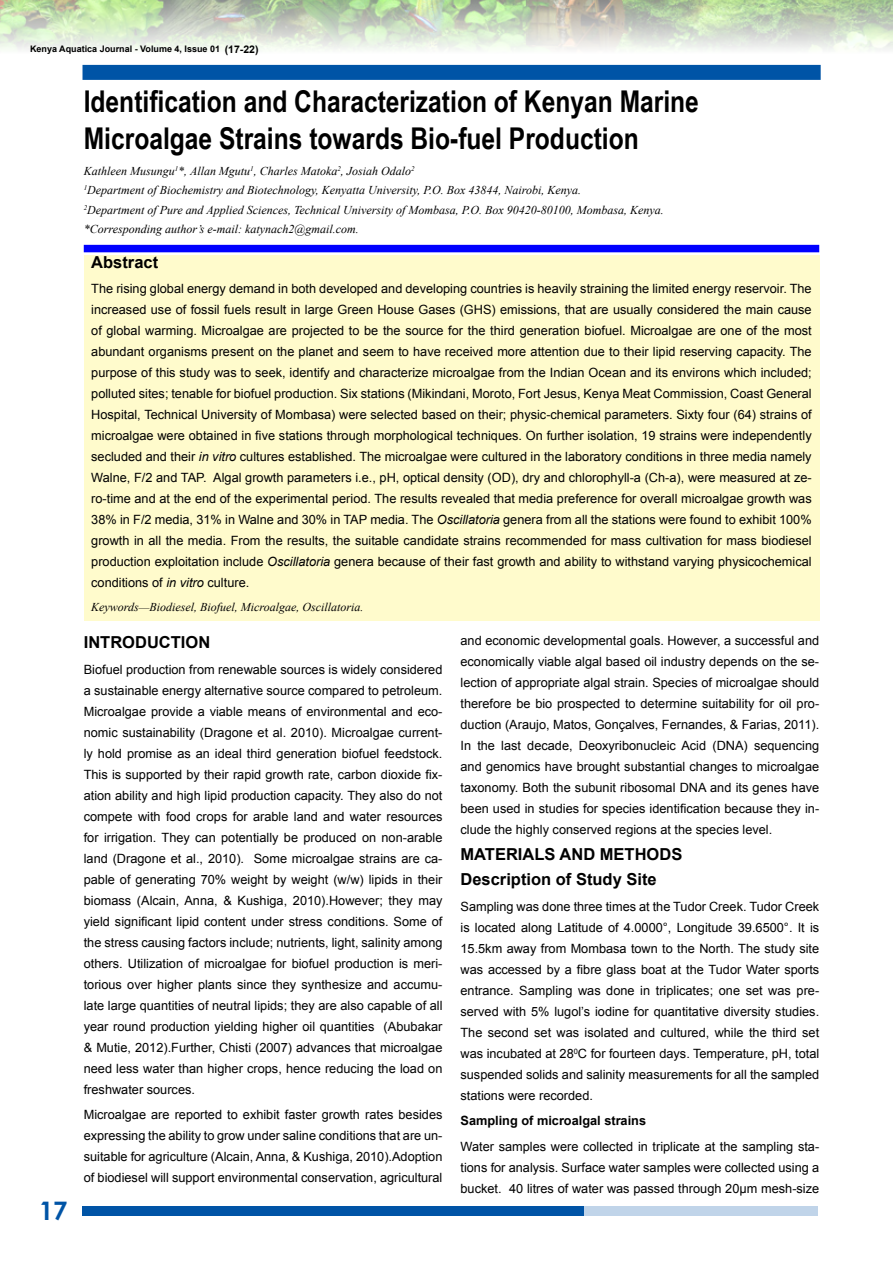
<style>
.page{position:relative;width:893px;height:1263px;background:#fff}
.page>*{position:absolute;margin:0;border:0;box-sizing:border-box;transform-origin:0 0}
.t1{font:700 30px/37.5px "Arial Narrow";color:#000}
.t2{font:700 25.5px "Century Gothic";color:#0054a6}
.t3{font:700 16.5px/25.5px "Arial";color:#000}
.t4{font:12.75px/21px "Arial";color:#000;text-align:justify}
.t5{font:700 12.75px "Arial";color:#000}
.t6{font:italic 12px/19.5px "Times New Roman";color:#000}
.t7{font:700 10.5px "Arial";color:#000}
.t8{font:700 9px "Arial";color:#000}
.s1{font-style:italic}
</style>
<div class="page">
<img style="left:0;top:0;width:893px;height:50px">
<div style="left:82px;top:65px;width:739px;height:15px;background:#0054a6"></div>
<div style="left:82px;top:1206px;width:502px;height:10px;background:#0054a6"></div>
<div style="left:584px;top:1206px;width:234px;height:10px;background:#c0d4e9"></div>
<div style="left:84px;top:256px;width:735px;height:365px;background:#fffbcc"></div>
<div style="left:84px;top:245px;width:735px;height:7px;background:#00f"></div>
<p class="t7" style="left:225px;top:41px;width:35px">(17-22)</p>
<p class="t8" style="left:30px;top:43px;width:192px">Kenya Aquatica Journal - Volume 4, Issue 01</p>
<h1 class="t1" style="left:84px;top:81px;width:617px">Identification and Characterization of Kenyan Marine<br>Microalgae Strains towards Bio-fuel Production</h1>
<p class="t6" style="left:84px;top:161px;width:582px">Kathleen Musungu<sup>1</sup>*, Allan Mgutu<sup>1</sup>, Charles Matoka<sup>2</sup>, Josiah Odalo<sup>2<br>1</sup>Department of Biochemistry and Biotechnology, Kenyatta University, P.O. Box 43844, Nairobi, Kenya.<br><sup>2</sup>Department of Pure and Applied Sciences, Technical University of Mombasa, P.O. Box 90420-80100, Mombasa, Kenya. *Corresponding author’s e-mail: katynach2@gmail.com.</p>
<p class="t3" style="left:91px;top:249px;width:68px">Abstract</p>
<p class="t4" style="left:91px;top:278px;width:722px">The rising global energy demand in both developed and developing countries is heavily straining the limited energy reservoir. The increased use of fossil fuels result in large Green House Gases (GHS) emissions, that are usually considered the main cause of global warming. Microalgae are projected to be the source for the third generation biofuel. Microalgae are one of the most abundant organisms present on the planet and seem to have received more attention due to their lipid reserving capacity. The purpose of this study was to seek, identify and characterize microalgae from the Indian Ocean and its environs which included; polluted sites; tenable for biofuel production. Six stations (Mikindani, Moroto, Fort Jesus, Kenya Meat Commission, Coast General Hospital, Technical University of Mombasa) were selected based on their; physic-chemical parameters. Sixty four (64) strains of microalgae were obtained in five stations through morphological techniques. On further isolation, 19 strains were independently secluded and their <span class="s1">in vitro</span> cultures established. The microalgae were cultured in the laboratory conditions in three media namely Walne, F/2 and TAP. Algal growth parameters i.e., pH, optical density (OD), dry and chlorophyll-a (Ch-a), were measured at ze&shy;ro-time and at the end of the experimental period. The results revealed that media preference for overall microalgae growth was 38% in F/2 media, 31% in Walne and 30% in TAP media. The <span class="s1">Oscillatoria</span> genera from all the stations were found to exhibit 100% growth in all the media. From the results, the suitable candidate strains recommended for mass cultivation for mass biodiesel production exploitation include <span class="s1">Oscillatoria</span> genera because of their fast growth and ability to withstand varying physicochemical conditions of <span class="s1">in vitro</span> culture.</p>
<p class="t6" style="left:91px;top:597px;width:274px">Keywords—Biodiesel, Biofuel, Microalgae, Oscillatoria.</p>
<h2 class="t2" style="left:39px;top:1191px;width:30px">17</h2>
<p class="t3" style="left:84px;top:630px;width:128px">INTRODUCTION</p>
<p class="t4" style="left:84px;top:658px;width:360px">Biofuel production from renewable sources is widely considered a sustainable energy alternative source compared to petroleum.<br>Microalgae provide a viable means of environmental and eco&shy;nomic sustainability (Dragone et al. 2010). Microalgae current&shy;ly hold promise as an ideal third generation biofuel feedstock.<br>This is supported by their rapid growth rate, carbon dioxide fix&shy;ation ability and high lipid production capacity. They also do not compete with food crops for arable land and water resources for irrigation. They can potentially be produced on non-arable land (Dragone et al., 2010). Some microalgae strains are ca&shy;pable of generating 70% weight by weight (w/w) lipids in their biomass (Alcain, Anna, &amp; Kushiga, 2010).However; they may yield significant lipid content under stress conditions. Some of the stress causing factors include; nutrients, light, salinity among others. Utilization of microalgae for biofuel production is meri&shy;torious over higher plants since they synthesize and accumu&shy;late large quantities of neutral lipids; they are also capable of all year round production yielding higher oil quantities (Abubakar &amp; Mutie, 2012).Further, Chisti (2007) advances that microalgae need less water than higher crops, hence reducing the load on freshwater sources.</p>
<p class="t4" style="left:84px;top:1104px;width:360px">Microalgae are reported to exhibit faster growth rates besides expressing the ability to grow under saline conditions that are un&shy;suitable for agriculture (Alcain, Anna, &amp; Kushiga, 2010).Adoption of biodiesel will support environmental conservation, agricultural</p>
<p class="t4" style="left:460px;top:630px;width:360px">and economic developmental goals. However, a successful and economically viable algal based oil industry depends on the se&shy;lection of appropriate algal strain. Species of microalgae should therefore be bio prospected to determine suitability for oil pro&shy;duction (Araujo, Matos, Gonçalves, Fernandes, &amp; Farias, 2011).<br>In the last decade, Deoxyribonucleic Acid (DNA) sequencing and genomics have brought substantial changes to microalgae taxonomy. Both the subunit ribosomal DNA and its genes have been used in studies for species identification because they in&shy;clude the highly conserved regions at the species level.</p>
<p class="t3" style="left:460px;top:841px;width:223px">MATERIALS AND METHODS<br>Description of Study Site</p>
<p class="t4" style="left:460px;top:896px;width:360px">Sampling was done three times at the Tudor Creek. Tudor Creek is located along Latitude of 4.0000°, Longitude 39.6500°. It is 15.5km away from Mombasa town to the North. The study site was accessed by a fibre glass boat at the Tudor Water sports entrance. Sampling was done in triplicates; one set was pre&shy;served with 5% lugol’s iodine for quantitative diversity studies.<br>The second set was isolated and cultured, while the third set was incubated at 28<sup>0</sup>C for fourteen days. Temperature, pH, total suspended solids and salinity measurements for all the sampled stations were recorded.</p>
<p class="t5" style="left:460px;top:1112px;width:187px">Sampling of microalgal strains</p>
<p class="t4" style="left:460px;top:1136px;width:360px">Water samples were collected in triplicate at the sampling sta&shy;tions for analysis. Surface water samples were collected using a bucket. 40 litres of water was passed through 20µm mesh-size</p>
</div>
